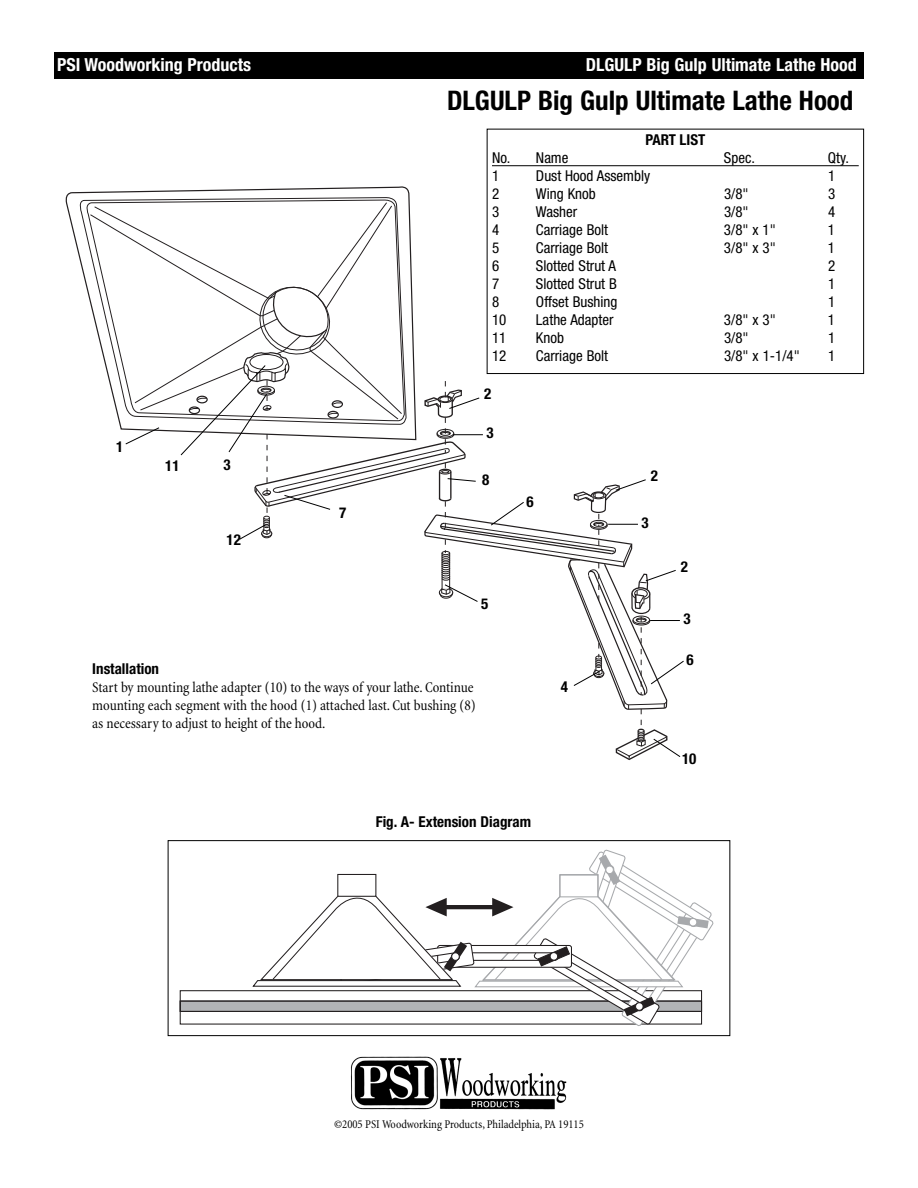
<style>
.page{position:relative;width:918px;height:1188px;background:#fff}
.page>*{position:absolute;margin:0;border:0;box-sizing:border-box;transform-origin:0 0}
.t1{font:700 condensed 27px "Helvetica Neue";color:#000}
.t2{font:700 condensed 18px "Helvetica Neue";color:#fff}
.t3{font:condensed 15px "Helvetica Neue";color:#000}
.t4{font:condensed 15px/18px "Minion";letter-spacing:-.005em;color:#000}
.t5{font:700 condensed 15px "Helvetica Neue";color:#000}
.t6{font:condensed 12px "Minion";color:#000}
</style>
<div class="page">
<svg style="left:65px;top:186px;width:345px;height:246px"></svg>
<svg style="left:78px;top:197px;width:329px;height:228px"></svg>
<svg style="left:90px;top:202px;width:309px;height:218px"></svg>
<div style="left:54px;top:52px;width:810px;height:28px;background:#000"></div>
<img style="left:351px;top:1056px;width:216px;height:54px">
<div style="left:180px;top:1001px;width:522px;height:11px;background:#b2b4b6"></div>
<div style="left:180px;top:1001px;width:522px;height:11px;border:1px solid #231f20"></div>
<svg style="left:252px;top:849px;width:462px;height:177px"></svg>
<div style="left:168px;top:840px;width:562px;height:196px;border:1px solid #000"></div>
<hr style="left:492px;top:165px;width:367px;height:1px;background:#000">
<svg style="left:125px;top:427px;width:35px;height:17px"></svg>
<svg style="left:180px;top:205px;width:504px;height:555px"></svg>
<p class="t2" style="left:57px;top:58px;width:196px">PSI Woodworking Products</p>
<p class="t2" style="left:586px;top:58px;width:272px">DLGULP Big Gulp Ultimate Lathe Hood</p>
<h1 class="t1" style="left:447px;top:91px;width:408px">DLGULP Big Gulp Ultimate Lathe Hood</h1>
<p class="t5" style="left:645px;top:134px;width:61px">PART LIST</p>
<p class="t3" style="left:492px;top:152px;width:78px">No. Name</p>
<p class="t3" style="left:724px;top:152px;width:33px">Spec.</p>
<p class="t3" style="left:828px;top:152px;width:23px">Qty.</p>
<p class="t3" style="left:492px;top:170px;width:9px">1</p>
<p class="t3" style="left:536px;top:170px;width:116px">Dust Hood Assembly</p>
<p class="t3" style="left:828px;top:170px;width:9px">1</p>
<p class="t3" style="left:492px;top:188px;width:9px">2</p>
<p class="t3" style="left:536px;top:188px;width:61px">Wing Knob</p>
<p class="t3" style="left:724px;top:188px;width:26px">3/8"</p>
<p class="t3" style="left:828px;top:188px;width:9px">3</p>
<p class="t3" style="left:492px;top:206px;width:9px">3</p>
<p class="t3" style="left:536px;top:206px;width:43px">Washer</p>
<p class="t3" style="left:724px;top:206px;width:26px">3/8"</p>
<p class="t3" style="left:828px;top:206px;width:9px">4</p>
<p class="t3" style="left:492px;top:224px;width:9px">4</p>
<p class="t3" style="left:536px;top:224px;width:74px">Carriage Bolt</p>
<p class="t3" style="left:724px;top:224px;width:53px">3/8" x 1"</p>
<p class="t3" style="left:828px;top:224px;width:9px">1</p>
<p class="t3" style="left:492px;top:242px;width:9px">5</p>
<p class="t3" style="left:536px;top:242px;width:74px">Carriage Bolt</p>
<p class="t3" style="left:724px;top:242px;width:53px">3/8" x 3"</p>
<p class="t3" style="left:828px;top:242px;width:9px">1</p>
<p class="t3" style="left:492px;top:260px;width:9px">6</p>
<p class="t3" style="left:536px;top:260px;width:82px">Slotted Strut A</p>
<p class="t3" style="left:828px;top:260px;width:9px">2</p>
<p class="t3" style="left:492px;top:278px;width:9px">7</p>
<p class="t3" style="left:536px;top:278px;width:82px">Slotted Strut B</p>
<p class="t3" style="left:828px;top:278px;width:9px">1</p>
<p class="t3" style="left:492px;top:296px;width:9px">8</p>
<p class="t3" style="left:536px;top:296px;width:83px">Offset Bushing</p>
<p class="t3" style="left:828px;top:296px;width:9px">1</p>
<p class="t3" style="left:492px;top:314px;width:16px">10</p>
<p class="t3" style="left:536px;top:314px;width:79px">Lathe Adapter</p>
<p class="t3" style="left:724px;top:314px;width:53px">3/8" x 3"</p>
<p class="t3" style="left:828px;top:314px;width:9px">1</p>
<p class="t3" style="left:492px;top:332px;width:16px">11</p>
<p class="t3" style="left:536px;top:332px;width:30px">Knob</p>
<p class="t3" style="left:724px;top:332px;width:26px">3/8"</p>
<p class="t3" style="left:828px;top:332px;width:9px">1</p>
<p class="t3" style="left:492px;top:350px;width:16px">12</p>
<p class="t3" style="left:536px;top:350px;width:74px">Carriage Bolt</p>
<p class="t3" style="left:724px;top:350px;width:77px">3/8" x 1-1/4"</p>
<p class="t3" style="left:828px;top:350px;width:9px">1</p>
<p class="t5" style="left:484px;top:389px;width:9px">2</p>
<p class="t5" style="left:116px;top:441px;width:9px">1</p>
<p class="t5" style="left:165px;top:461px;width:16px">11</p>
<p class="t5" style="left:223px;top:459px;width:9px">3</p>
<p class="t5" style="left:227px;top:535px;width:16px">12</p>
<p class="t5" style="left:339px;top:507px;width:9px">7</p>
<p class="t5" style="left:486px;top:428px;width:9px">3</p>
<p class="t5" style="left:482px;top:475px;width:9px">8</p>
<p class="t5" style="left:481px;top:598px;width:9px">5</p>
<p class="t5" style="left:92px;top:663px;width:68px">Installation</p>
<p class="t4" style="left:92px;top:680px;width:385px">Start by mounting lathe adapter (10) to the ways of your lathe. Continue mounting each segment with the hood (1) attached last. Cut bushing (8) as necessary to adjust to height of the hood.</p>
<p class="t5" style="left:527px;top:496px;width:9px">6</p>
<p class="t5" style="left:561px;top:681px;width:9px">4</p>
<p class="t5" style="left:376px;top:817px;width:157px">Fig. A- Extension Diagram</p>
<p class="t5" style="left:651px;top:470px;width:9px">2</p>
<p class="t5" style="left:642px;top:517px;width:9px">3</p>
<p class="t5" style="left:681px;top:561px;width:9px">2</p>
<p class="t5" style="left:683px;top:613px;width:9px">3</p>
<p class="t5" style="left:687px;top:655px;width:9px">6</p>
<p class="t5" style="left:682px;top:754px;width:16px">10</p>
<p class="t6" style="left:334px;top:1119px;width:251px">©2005 PSI Woodworking Products, Philadelphia, PA 19115</p>
</div>
